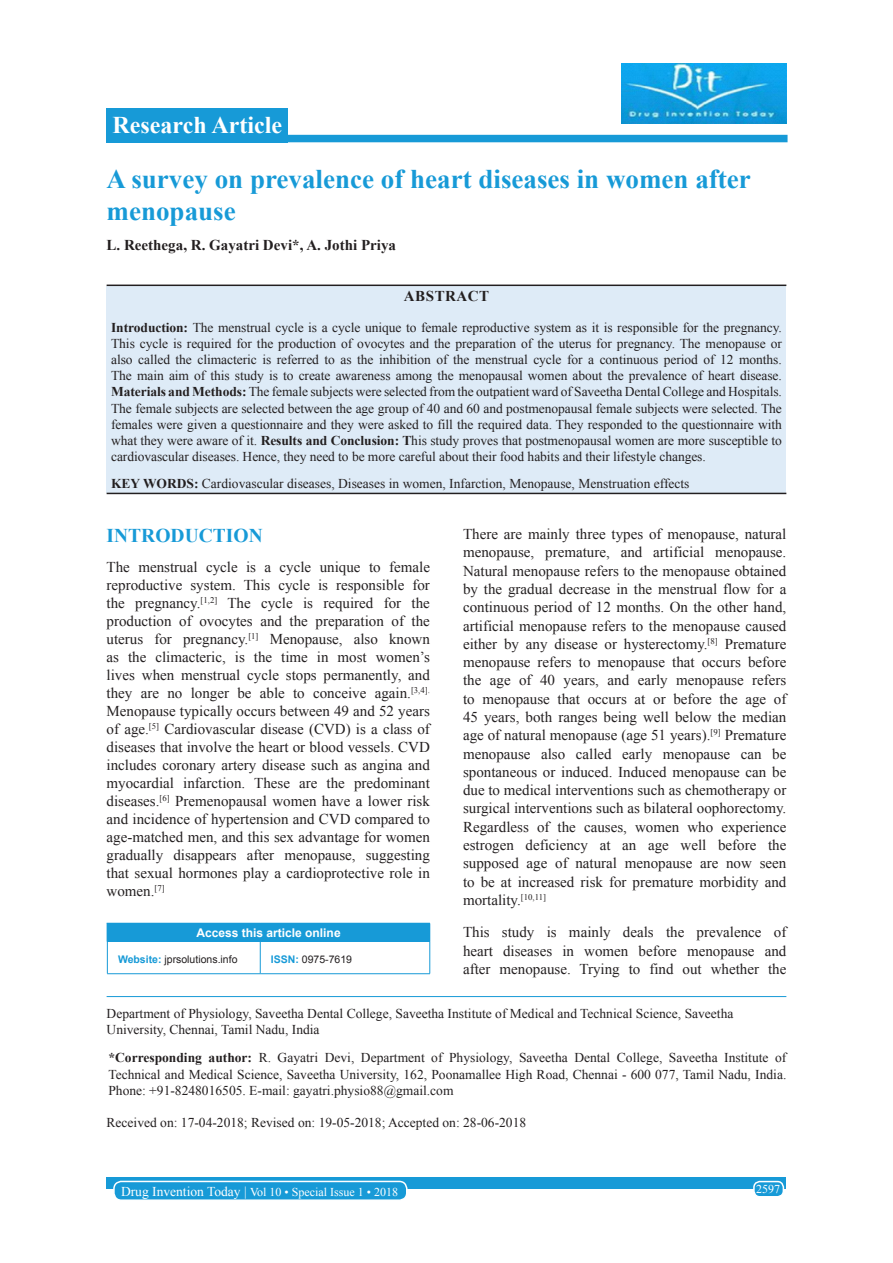
<style>
.page{position:relative;width:893px;height:1263px;background:#fff}
.page>*{position:absolute;margin:0;border:0;box-sizing:border-box;transform-origin:0 0}
.AT{font:700 27px/32.4px "Times New Roman";color:#179ad7}
.AH{font:700 24px "Times New Roman";color:#fff}
.t1{font:700 19.5px "Times New Roman";color:#179ad7}
.TX{font:15px/18.3px "Times New Roman";color:#231f20;text-align:justify}
.AU{font:700 15px "Times New Roman";color:#231f20}
.ABSH{font:700 15px "Times New Roman";letter-spacing:.035em;color:#231f20}
.ABS{font:13.5px/16.2px "Times New Roman";letter-spacing:-.005em;color:#231f20;text-align:justify}
.ADD{font:13.5px/16.2px "Times New Roman";color:#231f20;text-align:justify}
.AFF{font:13.5px/16.2px "Times New Roman";color:#231f20}
.KWD{font:13.5px "Times New Roman";color:#231f20}
.HIS{font:13.5px "Times New Roman";color:#231f20}
.foot1{font:12px "Times New Roman";color:#fff}
.ATAO{font:700 12px "Arial";color:#fff}
.WEBSITE{font:10.5px "Arial";color:#231f20}
.s1{font-weight:700}
.s2{font-weight:700;color:#179ad7}
.s3{font-size:13.5px}
</style>
<div class="page">
<div style="left:106px;top:1177px;width:680px;height:12px;background:#179ad7"></div>
<div style="left:753px;top:1181px;width:30px;height:15px;background:#179ad7;border-radius:6px"></div>
<div style="left:752px;top:1180px;width:31px;height:17px;border:2px solid #fff;border-radius:6px"></div>
<div style="left:114px;top:1181px;width:292px;height:19px;background:#179ad7;border-radius:7px"></div>
<div style="left:113px;top:1180px;width:294px;height:21px;border:2px solid #fff;border-radius:7px"></div>
<div style="left:106px;top:108px;width:182px;height:34px;background:#179ad7"></div>
<div style="left:265px;top:135px;width:522px;height:7px;background:#179ad7"></div>
<hr style="left:106px;top:996px;width:680px;height:1px;background:#179ad7">
<div style="left:107px;top:923px;width:322px;height:18px;background:#179ad7"></div>
<svg style="left:106px;top:924px;width:1px;height:17px"></svg>
<hr style="left:106px;top:923px;width:154px;height:1px;background:#179ad7">
<svg style="left:429px;top:923px;width:1px;height:18px"></svg>
<hr style="left:107px;top:941px;width:1px;height:32px;background:#179ad7">
<hr style="left:107px;top:973px;width:153px;height:1px;background:#179ad7">
<hr style="left:260px;top:941px;width:1px;height:32px;background:#179ad7">
<hr style="left:429px;top:941px;width:1px;height:32px;background:#179ad7">
<hr style="left:260px;top:973px;width:170px;height:1px;background:#179ad7">
<img style="left:621px;top:63px;width:164px;height:60px">
<div style="left:106px;top:286px;width:680px;height:207px;background:#deebf7"></div>
<hr style="left:106px;top:284px;width:680px;height:2px;background:#231f20">
<hr style="left:106px;top:493px;width:680px;height:1px;background:#231f20">
<p class="AH" style="left:112px;top:108px;width:171px">Research Article</p>
<p class="AT" style="left:106px;top:162px;width:645px">A survey on prevalence of heart diseases in women after menopause</p>
<p class="AU" style="left:106px;top:234px;width:291px">L. Reethega, R. Gayatri Devi*, A. Jothi Priya</p>
<p class="ABSH" style="left:403px;top:285px;width:87px">ABSTRACT</p>
<p class="ABS" style="left:111px;top:318px;width:672px"><span class="s1">Introduction:</span> The menstrual cycle is a cycle unique to female reproductive system as it is responsible for the pregnancy.<br>This cycle is required for the production of ovocytes and the preparation of the uterus for pregnancy. The menopause or also called the climacteric is referred to as the inhibition of the menstrual cycle for a continuous period of 12 months.<br>The main aim of this study is to create awareness among the menopausal women about the prevalence of heart disease.<br><span class="s1">Materials and Methods:</span> The female subjects were selected from the outpatient ward of Saveetha Dental College and Hospitals.<br>The female subjects are selected between the age group of 40 and 60 and postmenopausal female subjects were selected. The females were given a questionnaire and they were asked to fill the required data. They responded to the questionnaire with what they were aware of it. <span class="s1">Results and Conclusion: T</span>his study proves that postmenopausal women are more susceptible to cardiovascular diseases. Hence, they need to be more careful about their food habits and their lifestyle changes.</p>
<p class="KWD" style="left:111px;top:474px;width:579px"><span class="s1">KEY WORDS:</span> Cardiovascular diseases, Diseases in women, Infarction, Menopause, Menstruation effects</p>
<h1 class="t1" style="left:106px;top:521px;width:157px">INTRODUCTION</h1>
<p class="TX" style="left:106px;top:557px;width:325px">The menstrual cycle is a cycle unique to female reproductive system. This cycle is responsible for the pregnancy.<sup>[1,2]</sup> The cycle is required for the production of ovocytes and the preparation of the uterus for pregnancy.<sup>[1]</sup> Menopause, also known as the climacteric, is the time in most women’s lives when menstrual cycle stops permanently, and they are no longer be able to conceive again.<sup>[3,4].<br></sup>Menopause typically occurs between 49 and 52 years of age.<sup>[5]</sup> Cardiovascular disease (CVD) is a class of diseases that involve the heart or blood vessels. CVD includes coronary artery disease such as angina and myocardial infarction. These are the predominant diseases.<sup>[6]</sup> Premenopausal women have a lower risk and incidence of hypertension and CVD compared to age-matched men, and this sex advantage for women gradually disappears after menopause, suggesting that sexual hormones play a cardioprotective role in women.<sup>[7]</sup></p>
<p class="ATAO" style="left:196px;top:924px;width:146px">Access this article online</p>
<p class="WEBSITE" style="left:118px;top:952px;width:121px"><span class="s2">Website:</span> jprsolutions.info</p>
<p class="WEBSITE" style="left:271px;top:952px;width:83px"><span class="s2">ISSN:</span> 0975-7619</p>
<p class="TX" style="left:463px;top:524px;width:325px">There are mainly three types of menopause, natural menopause, premature, and artificial menopause.<br>Natural menopause refers to the menopause obtained by the gradual decrease in the menstrual flow for a continuous period of 12 months. On the other hand, artificial menopause refers to the menopause caused either by any disease or hysterectomy.<sup>[8]</sup> Premature menopause refers to menopause that occurs before the age of 40 years, and early menopause refers to menopause that occurs at or before the age of 45 years, both ranges being well below the median age of natural menopause (age 51 years).<sup>[9]</sup> Premature menopause also called early menopause can be spontaneous or induced. Induced menopause can be due to medical interventions such as chemotherapy or surgical interventions such as bilateral oophorectomy.<br>Regardless of the causes, women who experience estrogen deficiency at an age well before the supposed age of natural menopause are now seen to be at increased risk for premature morbidity and mortality.<sup>[10,11]</sup></p>
<p class="TX" style="left:463px;top:922px;width:325px">This study is mainly deals the prevalence of heart diseases in women before menopause and after menopause. Trying to find out whether the</p>
<p class="AFF" style="left:106px;top:1005px;width:628px">Department of Physiology, Saveetha Dental College, Saveetha Institute of Medical and Technical Science, Saveetha<br>University, Chennai, Tamil Nadu, India</p>
<p class="ADD" style="left:108px;top:1049px;width:679px"><span class="s1">*Corresponding author:</span> R. Gayatri Devi, Department of Physiology, Saveetha Dental College, Saveetha Institute of Technical and Medical Science, Saveetha University, 162, Poonamallee High Road, Chennai - 600 077, Tamil Nadu, India.<br>Phone: +91-8248016505. E-mail: gayatri.physio88@gmail.com</p>
<p class="HIS" style="left:106px;top:1113px;width:421px">Received on: 17-04-2018; Revised on: 19-05-2018; Accepted on: 28-06-2018</p>
<p class="foot1" style="left:121px;top:1183px;width:278px"><span class="s3">Drug Invention Today |</span> Vol 10 • Special Issue 1 • 2018</p>
<p class="foot1" style="left:755px;top:1180px;width:25px">2597</p>
</div>
